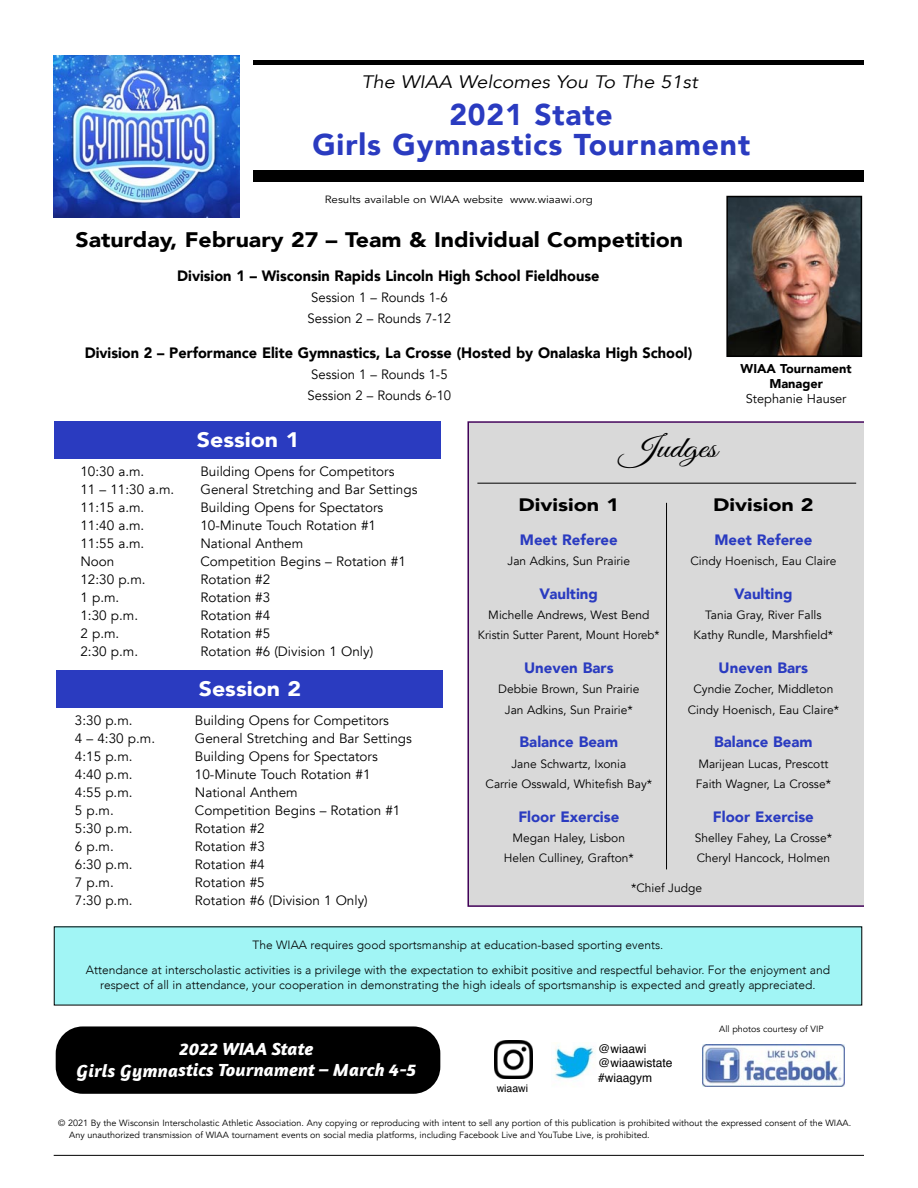
<style>
.page{position:relative;width:918px;height:1188px;background:#fff}
.page>*{position:absolute;margin:0;border:0;box-sizing:border-box;transform-origin:0 0}
.t1{font:900 30px/30px "Avenir";letter-spacing:.03em;color:#2a3bc0;text-align:center}
.t2{font:30px "Great Vibes";color:#000;scale:1.25 1}
.t3{font:900 21px "Avenir";color:#000;scale:1.1 1}
.t4{font:900 21px "Avenir";color:#fff;scale:1.1 1}
.t5{font:italic 700 18px/21px "Amaranth";color:#fff;text-align:center;scale:1.05 1}
.t6{font:italic 18px "Avenir";color:#000;scale:1.1 1}
.t7{font:900 18px "Avenir";color:#000;scale:1.2 1}
.t8{font:900 15px "Avenir";color:#000}
.t9{font:900 15px "Avenir";color:#2a3bc0}
.t10{font:13.5px/21px "Avenir";color:#000}
.t11{font:900 12.75px/15px "Avenir";color:#000;text-align:center}
.t12{font:12px/20.2px "Avenir";color:#000;text-align:center}
.t13{font:300 12px/24.8px "Avenir";color:#000;text-align:center}
.t14{font:12px/14.4px "Helvetica";color:#000}
.t15{font:10.5px "Avenir";color:#000;scale:1.1 1}
.t16{font:10.5px "Helvetica";color:#000}
.t17{font:9px/11.7px "Avenir";color:#000}
.s1{font-weight:400}
</style>
<div class="page">
<div style="left:467px;top:421px;width:397px;height:486px;background:#d9d9d9"></div>
<div style="left:56px;top:1026px;width:384px;height:68px;background:#000;border-radius:27px"></div>
<hr style="left:54px;top:1155px;width:810px;height:1px;background:#000">
<div style="left:54px;top:927px;width:808px;height:78px;background:#a1f5f5"></div>
<img style="left:729px;top:199px;width:130px;height:155px">
<div style="left:726px;top:196px;width:136px;height:161px;border:2px solid #000"></div>
<img style="left:555px;top:1046px;width:39px;height:34px">
<img style="left:702px;top:1045px;width:143px;height:42px">
<img style="left:494px;top:1040px;width:38px;height:38px">
<div style="left:253px;top:170px;width:611px;height:12px;background:#000"></div>
<div style="left:253px;top:60px;width:611px;height:5px;background:#000"></div>
<img style="left:54px;top:56px;width:186px;height:161px">
<hr style="left:666px;top:503px;width:1px;height:366px;background:#000">
<hr style="left:477px;top:483px;width:379px;height:1px;background:#000">
<div style="left:54px;top:421px;width:386px;height:37px;background:#2a3bc0"></div>
<div style="left:56px;top:671px;width:386px;height:37px;background:#2a3bc0"></div>
<p class="t6" style="left:361px;top:70px;width:307px">The WIAA Welcomes You To The 51st</p>
<p class="t1" style="left:312px;top:101px;width:439px">2021 State<br>Girls Gymnastics Tournament</p>
<p class="t15" style="left:325px;top:192px;width:245px">Results available on WIAA website www.wiaawi.org</p>
<p class="t3" style="left:75px;top:226px;width:554px">Saturday, February 27 – Team &amp; Individual Competition</p>
<p class="t8" style="left:177px;top:266px;width:424px">Division 1 – Wisconsin Rapids Lincoln High School Fieldhouse</p>
<p class="t10" style="left:308px;top:288px;width:145px">Session 1 – Rounds 1-6<br>Session 2 – Rounds 7-12</p>
<p class="t8" style="left:85px;top:343px;width:609px">Division 2 – Performance Elite Gymnastics, La Crosse (Hosted by Onalaska High School)</p>
<p class="t10" style="left:308px;top:364px;width:145px">Session 1 – Rounds 1-5<br>Session 2 – Rounds 6-10</p>
<p class="t11" style="left:741px;top:361px;width:113px">WIAA Tournament<br>Manager<br><span class="s1">Stephanie Hauser</span></p>
<p class="t4" style="left:197px;top:426px;width:95px">Session 1</p>
<p class="t10" style="left:80px;top:461px;width:65px">10:30 a.m.</p>
<p class="t10" style="left:200px;top:461px;width:196px">Building Opens for Competitors</p>
<p class="t10" style="left:80px;top:479px;width:95px">11 – 11:30 a.m.</p>
<p class="t10" style="left:200px;top:479px;width:218px">General Stretching and Bar Settings</p>
<p class="t10" style="left:80px;top:497px;width:65px">11:15 a.m.</p>
<p class="t10" style="left:200px;top:497px;width:184px">Building Opens for Spectators</p>
<p class="t10" style="left:80px;top:515px;width:65px">11:40 a.m.</p>
<p class="t10" style="left:200px;top:515px;width:177px">10-Minute Touch Rotation #1</p>
<p class="t10" style="left:80px;top:533px;width:65px">11:55 a.m.</p>
<p class="t10" style="left:200px;top:533px;width:104px">National Anthem</p>
<p class="t10" style="left:80px;top:551px;width:36px">Noon</p>
<p class="t10" style="left:200px;top:551px;width:207px">Competition Begins – Rotation #1</p>
<p class="t10" style="left:80px;top:569px;width:67px">12:30 p.m.</p>
<p class="t10" style="left:200px;top:569px;width:71px">Rotation #2</p>
<p class="t10" style="left:80px;top:587px;width:40px">1 p.m.</p>
<p class="t10" style="left:200px;top:587px;width:71px">Rotation #3</p>
<p class="t10" style="left:80px;top:605px;width:59px">1:30 p.m.</p>
<p class="t10" style="left:200px;top:605px;width:71px">Rotation #4</p>
<p class="t10" style="left:80px;top:623px;width:40px">2 p.m.</p>
<p class="t10" style="left:200px;top:623px;width:71px">Rotation #5</p>
<p class="t10" style="left:80px;top:641px;width:59px">2:30 p.m.</p>
<p class="t10" style="left:200px;top:641px;width:174px">Rotation #6 (Division 1 Only)</p>
<p class="t4" style="left:199px;top:675px;width:95px">Session 2</p>
<p class="t10" style="left:75px;top:710px;width:59px">3:30 p.m.</p>
<p class="t10" style="left:195px;top:710px;width:196px">Building Opens for Competitors</p>
<p class="t10" style="left:75px;top:728px;width:82px">4 – 4:30 p.m.</p>
<p class="t10" style="left:195px;top:728px;width:218px">General Stretching and Bar Settings</p>
<p class="t10" style="left:75px;top:746px;width:59px">4:15 p.m.</p>
<p class="t10" style="left:195px;top:746px;width:184px">Building Opens for Spectators</p>
<p class="t10" style="left:75px;top:764px;width:59px">4:40 p.m.</p>
<p class="t10" style="left:195px;top:764px;width:177px">10-Minute Touch Rotation #1</p>
<p class="t10" style="left:75px;top:782px;width:59px">4:55 p.m.</p>
<p class="t10" style="left:195px;top:782px;width:104px">National Anthem</p>
<p class="t10" style="left:75px;top:800px;width:40px">5 p.m.</p>
<p class="t10" style="left:195px;top:800px;width:207px">Competition Begins – Rotation #1</p>
<p class="t10" style="left:75px;top:818px;width:59px">5:30 p.m.</p>
<p class="t10" style="left:195px;top:818px;width:71px">Rotation #2</p>
<p class="t10" style="left:75px;top:836px;width:40px">6 p.m.</p>
<p class="t10" style="left:195px;top:836px;width:71px">Rotation #3</p>
<p class="t10" style="left:75px;top:854px;width:59px">6:30 p.m.</p>
<p class="t10" style="left:195px;top:854px;width:71px">Rotation #4</p>
<p class="t10" style="left:75px;top:872px;width:40px">7 p.m.</p>
<p class="t10" style="left:195px;top:872px;width:71px">Rotation #5</p>
<p class="t10" style="left:75px;top:890px;width:59px">7:30 p.m.</p>
<p class="t10" style="left:195px;top:890px;width:174px">Rotation #6 (Division 1 Only)</p>
<p class="t2" style="left:620px;top:438px;width:79px">Judges</p>
<p class="t7" style="left:519px;top:493px;width:85px">Division 1</p>
<p class="t9" style="left:520px;top:530px;width:99px">Meet Referee</p>
<p class="t12" style="left:508px;top:551px;width:124px">Jan Adkins, Sun Prairie</p>
<p class="t9" style="left:540px;top:584px;width:60px">Vaulting</p>
<p class="t12" style="left:478px;top:605px;width:183px">Michelle Andrews, West Bend<br>Kristin Sutter Parent, Mount Horeb*</p>
<p class="t9" style="left:524px;top:658px;width:91px">Uneven Bars</p>
<p class="t12" style="left:498px;top:679px;width:143px">Debbie Brown, Sun Prairie<br>Jan Adkins, Sun Prairie*</p>
<p class="t9" style="left:520px;top:732px;width:100px">Balance Beam</p>
<p class="t12" style="left:486px;top:754px;width:168px">Jane Schwartz, Ixonia<br>Carrie Osswald, Whitefish Bay*</p>
<p class="t9" style="left:518px;top:807px;width:103px">Floor Exercise</p>
<p class="t12" style="left:504px;top:828px;width:132px">Megan Haley, Lisbon<br>Helen Culliney, Grafton*</p>
<p class="t7" style="left:713px;top:493px;width:85px">Division 2</p>
<p class="t9" style="left:714px;top:530px;width:99px">Meet Referee</p>
<p class="t12" style="left:690px;top:551px;width:147px">Cindy Hoenisch, Eau Claire</p>
<p class="t9" style="left:734px;top:584px;width:60px">Vaulting</p>
<p class="t12" style="left:694px;top:605px;width:141px">Tania Gray, River Falls<br>Kathy Rundle, Marshfield*</p>
<p class="t9" style="left:719px;top:658px;width:91px">Uneven Bars</p>
<p class="t12" style="left:688px;top:679px;width:153px">Cyndie Zocher, Middleton<br>Cindy Hoenisch, Eau Claire*</p>
<p class="t9" style="left:714px;top:732px;width:100px">Balance Beam</p>
<p class="t12" style="left:696px;top:754px;width:137px;text-align:left">Marijean Lucas, Prescott<br>Faith Wagner, La Crosse*</p>
<p class="t9" style="left:713px;top:807px;width:103px">Floor Exercise</p>
<p class="t12" style="left:695px;top:828px;width:139px;text-align:left">Shelley Fahey, La Crosse*<br>Cheryl Hancock, Holmen</p>
<p class="t12" style="left:631px;top:878px;width:73px">*Chief Judge</p>
<p class="t13" style="left:86px;top:933px;width:746px">The WIAA requires good sportsmanship at education-based sporting events.<br>Attendance at interscholastic activities is a privilege with the expectation to exhibit positive and respectful behavior. For the enjoyment and</p>
<p class="t13" style="left:100px;top:973px;width:717px">respect of all in attendance, your cooperation in demonstrating the high ideals of sportsmanship is expected and greatly appreciated.</p>
<p class="t5" style="left:77px;top:1041px;width:325px">2022 WIAA State<br>Girls Gymnastics Tournament – March 4-5</p>
<p class="t16" style="left:497px;top:1084px;width:33px">wiaawi</p>
<p class="t14" style="left:598px;top:1043px;width:76px">@wiaawi @wiaawistate #wiaagym</p>
<p class="t17" style="left:719px;top:1023px;width:106px">All photos courtesy of VIP</p>
<p class="t17" style="left:69px;top:1118px;width:784px;text-indent:-11px">© 2021 By the Wisconsin Interscholastic Athletic Association. Any copying or reproducing with intent to sell any portion of this publication is prohibited without the expressed consent of the WIAA.<br>Any unauthorized transmission of WIAA tournament events on social media platforms, including Facebook Live and YouTube Live, is prohibited.</p>
</div>
